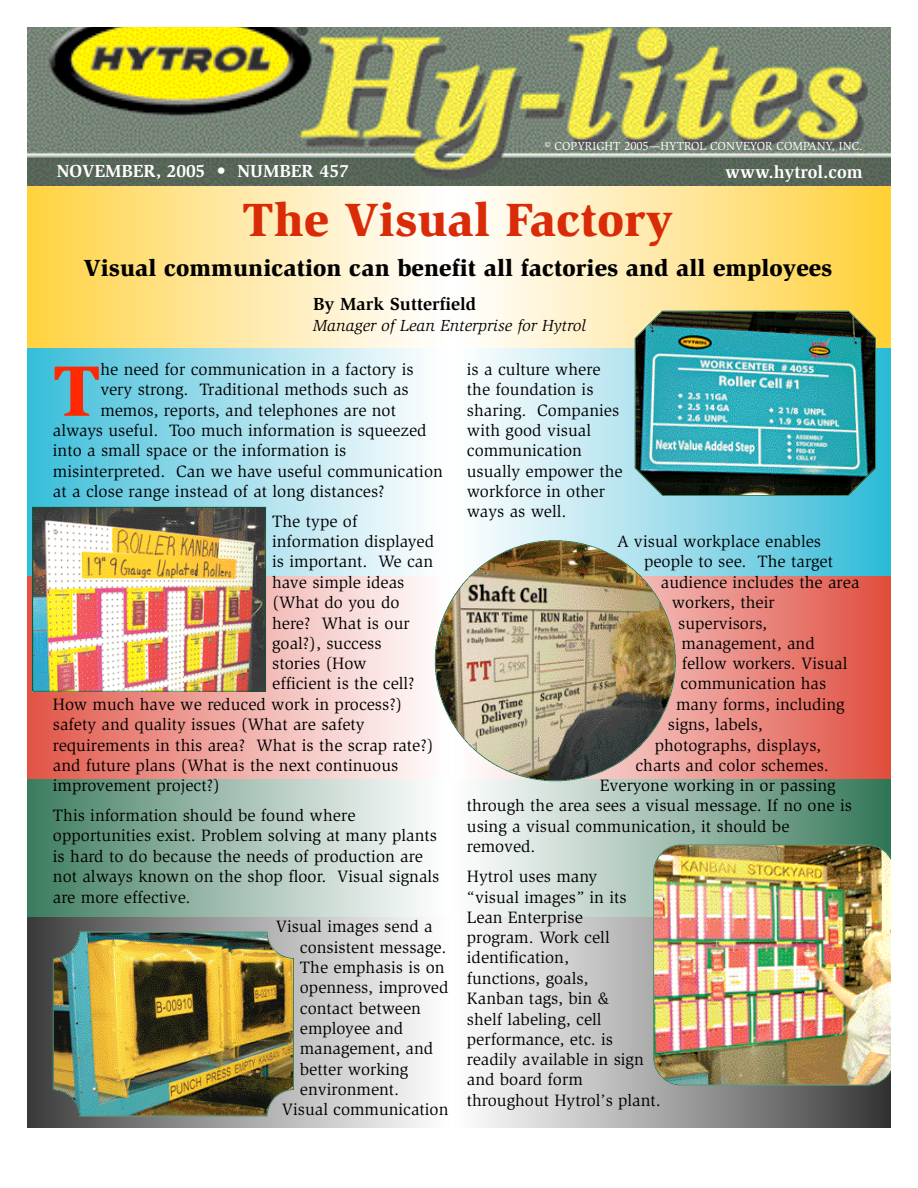
<style>
.page{position:relative;width:918px;height:1188px;background:#fff}
.page>*{position:absolute;margin:0;border:0;box-sizing:border-box;transform-origin:0 0}
.t1{font:900 73.35px "Slimbach";color:#ff2800}
.t2{font:900 48px "Slimbach";color:#d92b07}
.t3{font:900 24px "Slimbach";color:#000}
.t4{font:700 18px "Slimbach";color:#fff}
.t5{font:700 18px "Slimbach";color:#000}
.t6{font:16.95px/20.4px "Slimbach";color:#000}
.t7{font:italic 16.5px "Slimbach";color:#000}
.t8{font:12px "Slimbach";color:#fff}
</style>
<div class="page">
<img style="left:27px;top:778px;width:864px;height:140px">
<img style="left:27px;top:576px;width:864px;height:202px">
<img style="left:27px;top:186px;width:864px;height:162px">
<img style="left:27px;top:918px;width:864px;height:210px">
<img style="left:27px;top:348px;width:864px;height:228px">
<img style="left:27px;top:27px;width:864px;height:159px">
<img style="left:435px;top:540px;width:241px;height:241px">
<img style="left:635px;top:311px;width:241px;height:185px">
<img style="left:53px;top:932px;width:241px;height:184px">
<img style="left:32px;top:507px;width:234px;height:185px">
<img style="left:653px;top:845px;width:238px;height:240px">
<p class="t8" style="left:545px;top:141px;width:320px">© COPYRIGHT 2005—HYTROL CONVEYOR COMPANY, INC.</p>
<p class="t4" style="left:57px;top:165px;width:293px">NOVEMBER, 2005 • NUMBER 457</p>
<p class="t4" style="left:725px;top:165px;width:139px">www.hytrol.com</p>
<h2 class="t2" style="left:243px;top:201px;width:432px">The Visual Factory</h2>
<h3 class="t3" style="left:84px;top:259px;width:750px">Visual communication can benefit all factories and all employees</h3>
<p class="t5" style="left:313px;top:297px;width:165px">By Mark Sutterfield</p>
<p class="t7" style="left:313px;top:319px;width:274px">Manager of Lean Enterprise for Hytrol</p>
<h1 class="t1" style="left:53px;top:363px;width:49px">T</h1>
<p class="t6" style="left:100px;top:361px;width:315px">he need for communication in a factory is</p>
<p class="t6" style="left:100px;top:381px;width:310px">very strong. Traditional methods such as</p>
<p class="t6" style="left:100px;top:401px;width:297px">memos, reports, and telephones are not</p>
<p class="t6" style="left:53px;top:421px;width:375px">always useful. Too much information is squeezed</p>
<p class="t6" style="left:53px;top:442px;width:295px">into a small space or the information is</p>
<p class="t6" style="left:53px;top:462px;width:391px">misinterpreted. Can we have useful communication</p>
<p class="t6" style="left:53px;top:483px;width:333px">at a close range instead of at long distances?</p>
<p class="t6" style="left:272px;top:512px;width:87px">The type of</p>
<p class="t6" style="left:272px;top:533px;width:164px">information displayed</p>
<p class="t6" style="left:272px;top:553px;width:162px">is important. We can</p>
<p class="t6" style="left:272px;top:573px;width:134px">have simple ideas</p>
<p class="t6" style="left:272px;top:593px;width:129px">(What do you do</p>
<p class="t6" style="left:272px;top:614px;width:139px">here? What is our</p>
<p class="t6" style="left:272px;top:634px;width:111px">goal?), success</p>
<p class="t6" style="left:272px;top:655px;width:96px">stories (How</p>
<p class="t6" style="left:272px;top:675px;width:144px">efficient is the cell?</p>
<p class="t6" style="left:53px;top:695px;width:351px">How much have we reduced work in process?)</p>
<p class="t6" style="left:53px;top:715px;width:313px">safety and quality issues (What are safety</p>
<p class="t6" style="left:53px;top:736px;width:382px">requirements in this area? What is the scrap rate?)</p>
<p class="t6" style="left:53px;top:756px;width:347px">and future plans (What is the next continuous</p>
<p class="t6" style="left:53px;top:777px;width:169px">improvement project?)</p>
<p class="t6" style="left:53px;top:807px;width:388px">This information should be found where opportunities exist. Problem solving at many plants is hard to do because the needs of production are not always known on the shop floor. Visual signals are more effective.</p>
<p class="t6" style="left:276px;top:918px;width:158px">Visual images send a</p>
<p class="t6" style="left:300px;top:938px;width:148px">consistent message.</p>
<p class="t6" style="left:300px;top:958px;width:146px">The emphasis is on</p>
<p class="t6" style="left:300px;top:979px;width:150px">openness, improved</p>
<p class="t6" style="left:300px;top:999px;width:123px">contact between</p>
<p class="t6" style="left:300px;top:1019px;width:105px">employee and</p>
<p class="t6" style="left:300px;top:1040px;width:135px">management, and</p>
<p class="t6" style="left:300px;top:1060px;width:110px">better working</p>
<p class="t6" style="left:300px;top:1081px;width:101px">environment.</p>
<p class="t6" style="left:282px;top:1101px;width:168px">Visual communication</p>
<p class="t6" style="left:467px;top:361px;width:157px">is a culture where the foundation is sharing. Companies with good visual communication usually empower the workforce in other ways as well.</p>
<p class="t6" style="left:617px;top:533px;width:206px">A visual workplace enables</p>
<p class="t6" style="left:644px;top:553px;width:190px">people to see. The target</p>
<p class="t6" style="left:661px;top:573px;width:200px">audience includes the area</p>
<p class="t6" style="left:672px;top:593px;width:104px">workers, their</p>
<p class="t6" style="left:678px;top:614px;width:90px">supervisors,</p>
<p class="t6" style="left:681px;top:634px;width:135px">management, and</p>
<p class="t6" style="left:682px;top:655px;width:167px">fellow workers. Visual</p>
<p class="t6" style="left:680px;top:675px;width:147px">communication has</p>
<p class="t6" style="left:676px;top:695px;width:170px">many forms, including</p>
<p class="t6" style="left:668px;top:715px;width:97px">signs, labels,</p>
<p class="t6" style="left:655px;top:736px;width:168px">photographs, displays,</p>
<p class="t6" style="left:635px;top:756px;width:195px">charts and color schemes.</p>
<p class="t6" style="left:600px;top:777px;width:237px">Everyone working in or passing</p>
<p class="t6" style="left:467px;top:797px;width:387px">through the area sees a visual message. If no one is</p>
<p class="t6" style="left:467px;top:817px;width:324px">using a visual communication, it should be</p>
<p class="t6" style="left:467px;top:838px;width:70px">removed.</p>
<p class="t6" style="left:467px;top:867px;width:195px">Hytrol uses many<br>“visual images” in its<br>Lean Enterprise<br>program. Work cell identification,<br>functions, goals,<br>Kanban tags, bin &amp;<br>shelf labeling, cell performance, etc. is readily available in sign and board form throughout Hytrol’s plant.</p>
</div>
